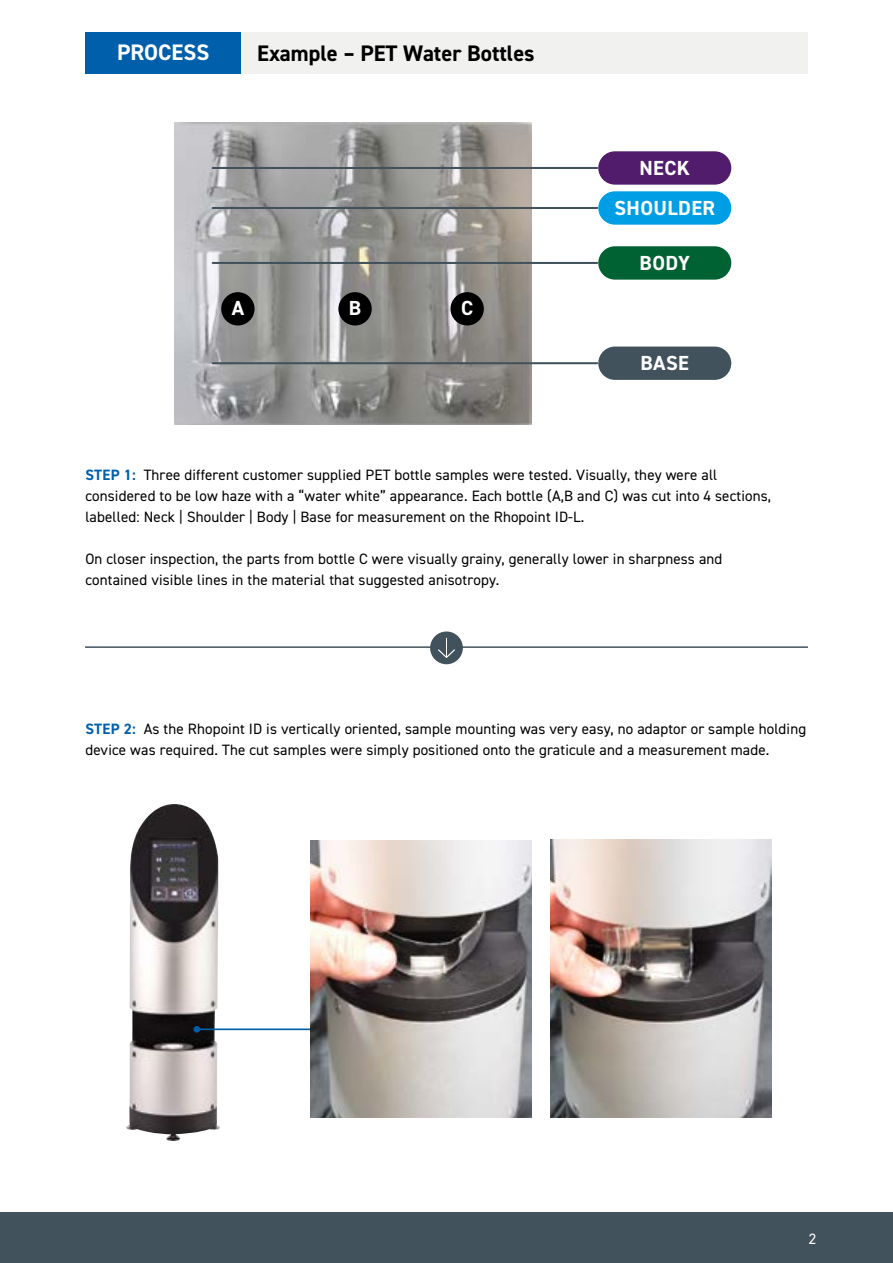
<style>
.page{position:relative;width:893px;height:1263px;background:#fff}
.page>*{position:absolute;margin:0;border:0;box-sizing:border-box;transform-origin:0 0}
.t1{font:700 22.5px "DIN2014";color:#000}
.t2{font:700 22.5px "DIN2014";color:#fff}
.t3{font:700 20.4px/40px "DIN2014";letter-spacing:.02em;color:#fff;text-align:center}
.t4{font:15px/21px "DIN2014";letter-spacing:.01em;color:#000}
.t5{font:15px "DIN2014";color:#fff}
.s1{font-weight:700;color:#005faa}
</style>
<div class="page">
<img style="left:174px;top:122px;width:357px;height:302px">
<img style="left:126px;top:804px;width:94px;height:337px">
<div style="left:0;top:1212px;width:893px;height:51px;background:#42525c"></div>
<hr style="left:85px;top:646px;width:723px;height:2px;background:#42525c">
<div style="left:430px;top:631px;width:33px;height:33px;background:#42525c;border-radius:50%"></div>
<svg style="left:438px;top:638px;width:17px;height:20px"></svg>
<hr style="left:197px;top:1028px;width:146px;height:2px;background:#005faa">
<div style="left:193px;top:1026px;width:7px;height:7px;background:#005faa;border-radius:50%"></div>
<img style="left:310px;top:840px;width:221px;height:277px">
<img style="left:550px;top:839px;width:221px;height:278px">
<div style="left:85px;top:32px;width:723px;height:42px;background:#f1f1f0"></div>
<div style="left:85px;top:32px;width:156px;height:42px;background:#005faa"></div>
<div style="left:221px;top:292px;width:34px;height:33px;background:#000;border-radius:50%"></div>
<div style="left:338px;top:292px;width:34px;height:33px;background:#000;border-radius:50%"></div>
<div style="left:450px;top:292px;width:34px;height:33px;background:#000;border-radius:50%"></div>
<hr style="left:213px;top:167px;width:384px;height:2px;background:#42525c">
<hr style="left:213px;top:207px;width:384px;height:2px;background:#42525c">
<hr style="left:213px;top:262px;width:384px;height:2px;background:#42525c">
<hr style="left:213px;top:362px;width:384px;height:2px;background:#42525c">
<div style="left:598px;top:151px;width:133px;height:34px;background:#511c6b;border-radius:17px"></div>
<div style="left:598px;top:191px;width:133px;height:34px;background:#009ee4;border-radius:17px"></div>
<div style="left:598px;top:246px;width:133px;height:34px;background:#006132;border-radius:17px"></div>
<div style="left:598px;top:347px;width:133px;height:33px;background:#42525c;border-radius:17px"></div>
<h1 class="t2" style="left:117px;top:44px;width:94px">PROCESS</h1>
<h1 class="t1" style="left:257px;top:45px;width:279px">Example – PET Water Bottles</h1>
<h2 class="t3" style="left:232px;top:290px;width:14px">A</h2>
<h2 class="t3" style="left:349px;top:290px;width:14px">B</h2>
<h2 class="t3" style="left:461px;top:290px;width:14px">C</h2>
<h2 class="t3" style="left:614px;top:150px;width:102px">NECK<br>SHOULDER</h2>
<h2 class="t3" style="left:640px;top:245px;width:52px">BODY</h2>
<h2 class="t3" style="left:640px;top:345px;width:50px">BASE</h2>
<p class="t4" style="left:85px;top:465px;width:687px"><span class="s1">STEP 1:</span> Three different customer supplied PET bottle samples were tested. Visually, they were all considered to be low haze with a “water white” appearance. Each bottle (A,B and C) was cut into 4 sections, labelled: Neck | Shoulder | Body | Base for measurement on the Rhopoint ID-L.</p>
<p class="t4" style="left:85px;top:549px;width:638px">On closer inspection, the parts from bottle C were visually grainy, generally lower in sharpness and contained visible lines in the material that suggested anisotropy.</p>
<p class="t4" style="left:85px;top:719px;width:722px"><span class="s1">STEP 2:</span> As the Rhopoint ID is vertically oriented, sample mounting was very easy, no adaptor or sample holding device was required. The cut samples were simply positioned onto the graticule and a measurement made.</p>
<p class="t5" style="left:809px;top:1231px;width:9px">2</p>
</div>
